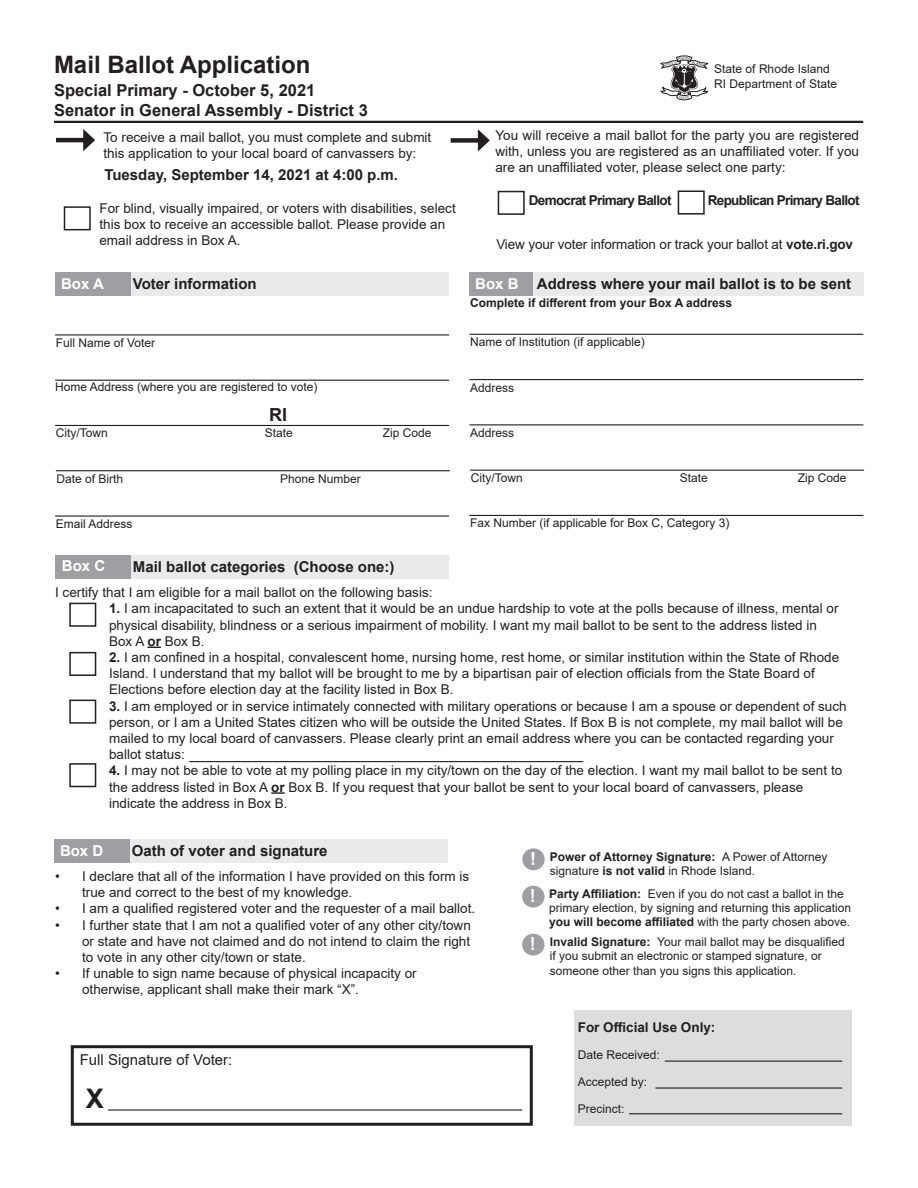
<style>
.page{position:relative;width:918px;height:1188px;background:#fff}
.page>*{position:absolute;margin:0;border:0;box-sizing:border-box;transform-origin:0 0}
.t1{font:700 27px "Arial";color:#231f20}
.t2{font:700 24px "Arial";color:#231f20}
.t3{font:700 18px "Arial";color:#fff}
.t4{font:700 18px "Arial";color:#231f20}
.t5{font:700 16.5px "Arial";color:#231f20}
.t6{font:700 15px "Arial";color:#231f20}
.t7{font:15px "Arial";color:#231f20}
.t8{font:700 15px "Arial";color:#fff}
.t9{font:13.5px/16.2px "Arial";color:#231f20}
.t10{font:700 13.5px "Arial";letter-spacing:-.05em;color:#231f20}
.t11{font:700 13.5px "Arial";color:#231f20}
.t12{font:12px/14.4px "Arial";color:#231f20}
.t13{font:700 12px "Arial";color:#231f20}
.s1{font-weight:700}
</style>
<div class="page">
<hr style="left:54px;top:121px;width:809px;height:2px;background:#231f20">
<svg style="left:660px;top:55px;width:48px;height:46px"></svg>
<div style="left:129px;top:840px;width:319px;height:23px;background:#e9eaeb"></div>
<div style="left:54px;top:840px;width:75px;height:23px;background:#9d9fa2"></div>
<div style="left:522px;top:848px;width:23px;height:22px;background:#9d9fa2;border-radius:50%"></div>
<div style="left:522px;top:886px;width:23px;height:22px;background:#9d9fa2;border-radius:50%"></div>
<div style="left:522px;top:934px;width:23px;height:22px;background:#9d9fa2;border-radius:50%"></div>
<div style="left:71px;top:1045px;width:462px;height:81px;border:3px solid #231f20"></div>
<hr style="left:108px;top:1109px;width:414px;height:2px;background:#231f20">
<div style="left:498px;top:191px;width:27px;height:24px;border:2px solid #231f20"></div>
<div style="left:678px;top:190px;width:27px;height:25px;border:2px solid #231f20"></div>
<hr style="left:469px;top:334px;width:394px;height:1px;background:#231f20">
<hr style="left:469px;top:379px;width:394px;height:1px;background:#231f20">
<hr style="left:469px;top:424px;width:394px;height:1px;background:#231f20">
<hr style="left:470px;top:470px;width:394px;height:1px;background:#231f20">
<hr style="left:469px;top:515px;width:394px;height:1px;background:#231f20">
<div style="left:533px;top:272px;width:331px;height:24px;background:#e9eaeb"></div>
<div style="left:469px;top:272px;width:64px;height:24px;background:#9d9fa2"></div>
<div style="left:130px;top:272px;width:319px;height:24px;background:#e9eaeb"></div>
<div style="left:55px;top:272px;width:75px;height:24px;background:#9d9fa2"></div>
<hr style="left:55px;top:334px;width:394px;height:1px;background:#231f20">
<hr style="left:55px;top:380px;width:394px;height:1px;background:#231f20">
<hr style="left:55px;top:425px;width:394px;height:1px;background:#231f20">
<hr style="left:56px;top:470px;width:394px;height:1px;background:#231f20">
<hr style="left:55px;top:515px;width:394px;height:2px;background:#231f20">
<div style="left:130px;top:555px;width:319px;height:23px;background:#e9eaeb"></div>
<div style="left:55px;top:555px;width:75px;height:23px;background:#9d9fa2"></div>
<svg style="left:147px;top:647px;width:14px;height:1px"></svg>
<svg style="left:271px;top:792px;width:14px;height:2px"></svg>
<hr style="left:189px;top:761px;width:394px;height:1px;background:#231f20">
<div style="left:69px;top:603px;width:27px;height:24px;border:2px solid #231f20"></div>
<div style="left:69px;top:652px;width:27px;height:24px;border:2px solid #231f20"></div>
<div style="left:69px;top:700px;width:27px;height:24px;border:2px solid #231f20"></div>
<div style="left:69px;top:763px;width:27px;height:24px;border:2px solid #231f20"></div>
<hr style="left:56px;top:138px;width:31px;height:4px;background:#231f20">
<svg style="left:83px;top:129px;width:12px;height:22px"></svg>
<div style="left:574px;top:1010px;width:277px;height:116px;background:#dcdddf"></div>
<hr style="left:665px;top:1061px;width:177px;height:1px;background:#231f20">
<hr style="left:655px;top:1087px;width:187px;height:2px;background:#231f20">
<hr style="left:629px;top:1113px;width:213px;height:1px;background:#231f20">
<div style="left:64px;top:206px;width:27px;height:24px;border:2px solid #231f20"></div>
<div style="left:451px;top:138px;width:31px;height:5px;background:#231f20"></div>
<svg style="left:478px;top:129px;width:12px;height:22px"></svg>
<p class="t2" style="left:54px;top:48px;width:258px">Mail Ballot Application</p>
<p class="t12" style="left:714px;top:61px;width:117px">State of Rhode Island</p>
<p class="t12" style="left:714px;top:77px;width:124px">RI Department of State</p>
<p class="t5" style="left:54px;top:78px;width:263px">Special Primary - October 5, 2021</p>
<p class="t5" style="left:54px;top:98px;width:315px">Senator in General Assembly - District 3</p>
<p class="t9" style="left:104px;top:129px;width:329px">To receive a mail ballot, you must complete and submit this application to your local board of canvassers by:</p>
<p class="t6" style="left:104px;top:164px;width:295px">Tuesday, September 14, 2021 at 4:00 p.m.</p>
<p class="t9" style="left:99px;top:200px;width:358px">For blind, visually impaired, or voters with disabilities, select this box to receive an accessible ballot. Please provide an email address in Box A.</p>
<p class="t9" style="left:495px;top:127px;width:365px;text-align:justify">You will receive a mail ballot for the party you are registered with, unless you are registered as an unaffiliated voter. If you are an unaffiliated voter, please select one party:</p>
<p class="t10" style="left:529px;top:191px;width:144px">Democrat Primary Ballot</p>
<p class="t10" style="left:708px;top:191px;width:153px">Republican Primary Ballot</p>
<p class="t9" style="left:496px;top:236px;width:358px">View your voter information or track your ballot at <span class="s1">vote.ri.gov</span></p>
<p class="t8" style="left:61px;top:273px;width:44px">Box A</p>
<p class="t6" style="left:133px;top:273px;width:125px">Voter information</p>
<p class="t8" style="left:475px;top:273px;width:45px">Box B</p>
<p class="t6" style="left:537px;top:273px;width:316px">Address where your mail ballot is to be sent</p>
<p class="t12" style="left:56px;top:335px;width:101px">Full Name of Voter</p>
<p class="t12" style="left:55px;top:379px;width:264px">Home Address (where you are registered to vote)</p>
<p class="t12" style="left:56px;top:426px;width:54px">City/Town</p>
<p class="t12" style="left:265px;top:426px;width:30px">State</p>
<p class="t12" style="left:383px;top:426px;width:50px">Zip Code</p>
<p class="t12" style="left:57px;top:471px;width:68px">Date of Birth</p>
<p class="t12" style="left:280px;top:471px;width:82px">Phone Number</p>
<p class="t12" style="left:56px;top:517px;width:78px">Email Address</p>
<p class="t4" style="left:269px;top:402px;width:19px">RI</p>
<p class="t13" style="left:470px;top:295px;width:264px">Complete if different from your Box A address</p>
<p class="t12" style="left:470px;top:335px;width:176px">Name of Institution (if applicable)</p>
<p class="t12" style="left:470px;top:380px;width:46px">Address</p>
<p class="t12" style="left:470px;top:425px;width:46px">Address</p>
<p class="t12" style="left:471px;top:471px;width:54px">City/Town</p>
<p class="t12" style="left:680px;top:471px;width:30px">State</p>
<p class="t12" style="left:798px;top:471px;width:50px">Zip Code</p>
<p class="t12" style="left:470px;top:516px;width:261px">Fax Number (if applicable for Box C, Category 3)</p>
<p class="t8" style="left:62px;top:555px;width:45px">Box C</p>
<p class="t6" style="left:133px;top:556px;width:263px">Mail ballot categories (Choose one:)</p>
<p class="t9" style="left:55px;top:584px;width:379px">I certify that I am eligible for a mail ballot on the following basis:</p>
<p class="t9" style="left:109px;top:601px;width:731px"><span class="s1">1.</span> I am incapacitated to such an extent that it would be an undue hardship to vote at the polls because of illness, mental or physical disability, blindness or a serious impairment of mobility. I want my mail ballot to be sent to the address listed in</p>
<p class="t9" style="left:109px;top:633px;width:97px">Box A <span class="s1">or</span> Box B.</p>
<p class="t9" style="left:109px;top:649px;width:732px"><span class="s1">2.</span> I am confined in a hospital, convalescent home, nursing home, rest home, or similar institution within the State of Rhode<br>Island. I understand that my ballot will be brought to me by a bipartisan pair of election officials from the State Board of<br>Elections before election day at the facility listed in Box B.</p>
<p class="t9" style="left:109px;top:698px;width:739px"><span class="s1">3.</span> I am employed or in service intimately connected with military operations or because I am a spouse or dependent of such person, or I am a United States citizen who will be outside the United States. If Box B is not complete, my mail ballot will be mailed to my local board of canvassers. Please clearly print an email address where you can be contacted regarding your ballot status:</p>
<p class="t9" style="left:109px;top:763px;width:735px"><span class="s1">4.</span> I may not be able to vote at my polling place in my city/town on the day of the election. I want my mail ballot to be sent to the address listed in Box A <span class="s1">or</span> Box B. If you request that your ballot be sent to your local board of canvassers, please indicate the address in Box B.</p>
<p class="t8" style="left:60px;top:840px;width:45px">Box D</p>
<p class="t6" style="left:132px;top:840px;width:197px">Oath of voter and signature</p>
<p class="t9" style="left:82px;top:868px;width:389px;text-indent:-27px">• I declare that all of the information I have provided on this form is true and correct to the best of my knowledge.</p>
<p class="t9" style="left:55px;top:901px;width:422px">• I am a qualified registered voter and the requester of a mail ballot.</p>
<p class="t9" style="left:82px;top:917px;width:390px;text-align:justify;text-indent:-27px">• I further state that I am not a qualified voter of any other city/town or state and have not claimed and do not intend to claim the right to vote in any other city/town or state.</p>
<p class="t9" style="left:82px;top:965px;width:336px;text-indent:-27px">• If unable to sign name because of physical incapacity or otherwise, applicant shall make their mark “X”.</p>
<p class="t7" style="left:80px;top:1049px;width:154px">Full Signature of Voter:</p>
<p class="t1" style="left:86px;top:1080px;width:20px">X</p>
<p class="t3" style="left:530px;top:845px;width:7px">!</p>
<p class="t3" style="left:530px;top:883px;width:7px">!</p>
<p class="t3" style="left:530px;top:931px;width:7px">!</p>
<p class="t12" style="left:550px;top:849px;width:279px"><span class="s1">Power of Attorney Signature:</span> A Power of Attorney signature <span class="s1">is not valid</span> in Rhode Island.</p>
<p class="t12" style="left:549px;top:886px;width:304px"><span class="s1">Party Affiliation:</span> Even if you do not cast a ballot in the primary election, by signing and returning this application <span class="s1">you will become affiliated</span> with the party chosen above.</p>
<p class="t12" style="left:550px;top:934px;width:296px"><span class="s1">Invalid Signature:</span> Your mail ballot may be disqualified if you submit an electronic or stamped signature, or someone other than you signs this application.</p>
<p class="t11" style="left:578px;top:1018px;width:139px">For Official Use Only:</p>
<p class="t12" style="left:578px;top:1047px;width:84px">Date Received:</p>
<p class="t12" style="left:578px;top:1074px;width:71px">Accepted by:</p>
<p class="t12" style="left:578px;top:1101px;width:48px">Precinct:</p>
</div>
